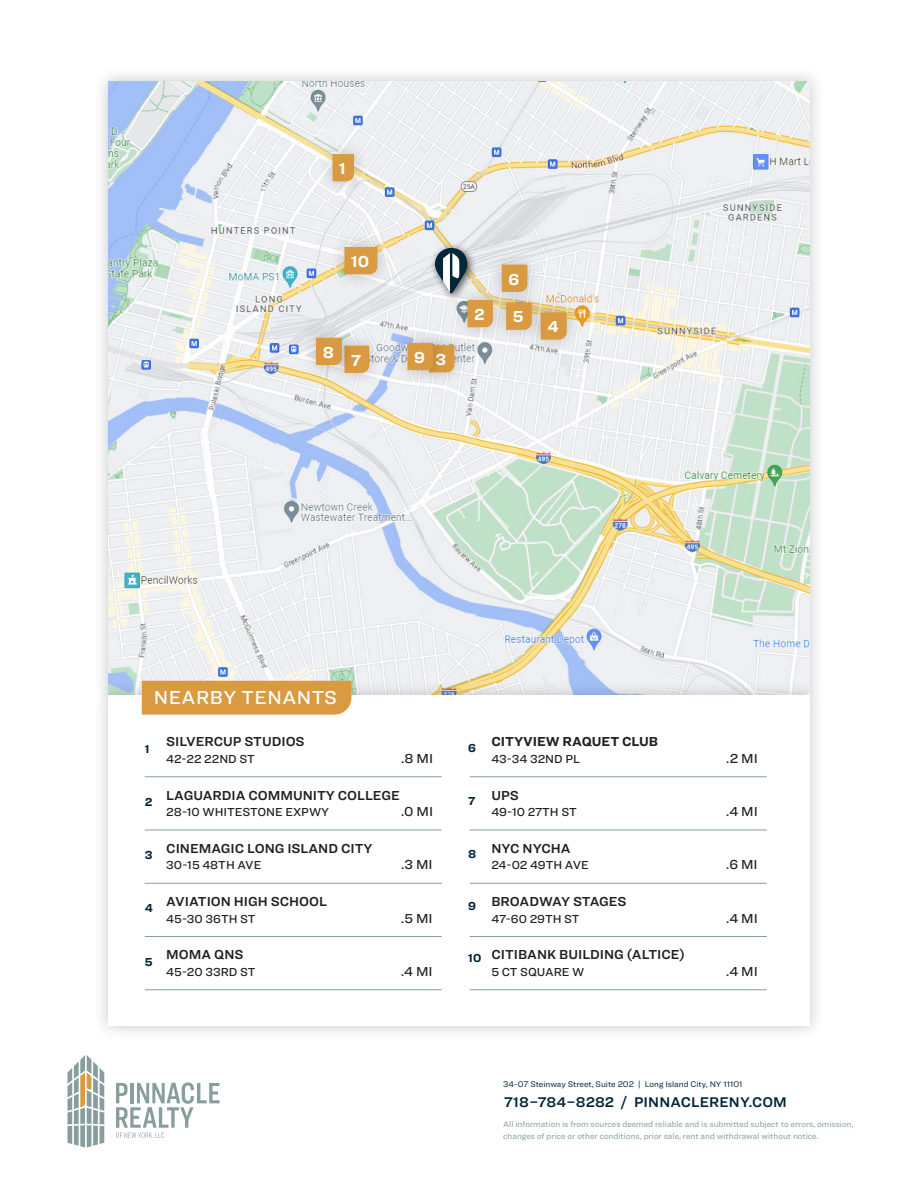
<style>
.page{position:relative;width:918px;height:1188px;background:#fff}
.page>*{position:absolute;margin:0;border:0;box-sizing:border-box;transform-origin:0 0}
.Listing_Type{font:500 19.5px "Ringside";letter-spacing:.025em;color:#fff}
.Map_Locations{font:700 16.5px "Ringside";color:#fff}
.t1{font:600 14.55px "Ringside";letter-spacing:.01em;color:#002439}
.bullets{font:600 13.5px "Ringside";color:#231f20}
.bullets-2{font:500 13.5px "Ringside";color:#231f20}
.bullets-3{font:700 13.5px "Ringside";color:#231f20}
.bullets-4{font:500 12px "Ringside";color:#231f20}
.Map_Locations-2{font:700 12px "Ringside";color:#002439}
.t2{font:8.4px/11.2px "Ringside";color:#889d9e}
.t3{font:8.4px "Ringside";color:#002439}
</style>
<div class="page">
<svg style="left:116px;top:1083px;width:104px;height:56px"></svg>
<svg style="left:68px;top:1055px;width:36px;height:92px"></svg>
<div style="left:93px;top:66px;width:733px;height:644px;background:#231f20;opacity:.25"></div>
<img style="left:108px;top:81px;width:702px;height:599px">
<div style="left:317px;top:139px;width:52px;height:58px;background:#231f20;opacity:.25"></div>
<svg style="left:333px;top:154px;width:21px;height:27px"></svg>
<div style="left:452px;top:285px;width:56px;height:57px;background:#231f20;opacity:.25"></div>
<svg style="left:468px;top:300px;width:23px;height:27px"></svg>
<div style="left:414px;top:330px;width:56px;height:58px;background:#231f20;opacity:.25"></div>
<div style="left:525px;top:297px;width:57px;height:58px;background:#231f20;opacity:.25"></div>
<svg style="left:547px;top:312px;width:20px;height:28px"></svg>
<div style="left:329px;top:232px;width:63px;height:58px;background:#231f20;opacity:.25"></div>
<svg style="left:344px;top:247px;width:33px;height:27px"></svg>
<div style="left:486px;top:249px;width:57px;height:58px;background:#231f20;opacity:.25"></div>
<svg style="left:502px;top:265px;width:25px;height:22px"></svg>
<div style="left:491px;top:287px;width:56px;height:58px;background:#231f20;opacity:.25"></div>
<svg style="left:506px;top:303px;width:26px;height:27px"></svg>
<div style="left:329px;top:330px;width:55px;height:58px;background:#231f20;opacity:.25"></div>
<div style="left:301px;top:322px;width:56px;height:58px;background:#231f20;opacity:.25"></div>
<svg style="left:316px;top:338px;width:53px;height:35px;background:#d9ab6b"></svg>
<div style="left:392px;top:328px;width:56px;height:57px;background:#231f20;opacity:.25"></div>
<svg style="left:408px;top:343px;width:46px;height:29px"></svg>
<div style="left:93px;top:680px;width:733px;height:361px;background:#231f20;opacity:.25"></div>
<div style="left:108px;top:695px;width:702px;height:331px;background:#fff"></div>
<hr style="left:145px;top:776px;width:297px;height:1px;background:#889d9e">
<hr style="left:145px;top:830px;width:297px;height:1px;background:#889d9e">
<hr style="left:145px;top:883px;width:297px;height:1px;background:#889d9e">
<hr style="left:145px;top:936px;width:297px;height:1px;background:#889d9e">
<hr style="left:145px;top:989px;width:297px;height:1px;background:#889d9e">
<hr style="left:470px;top:776px;width:297px;height:1px;background:#889d9e">
<hr style="left:470px;top:830px;width:297px;height:1px;background:#889d9e">
<hr style="left:470px;top:883px;width:297px;height:1px;background:#889d9e">
<hr style="left:470px;top:936px;width:297px;height:1px;background:#889d9e">
<hr style="left:470px;top:989px;width:297px;height:1px;background:#889d9e">
<div style="left:142px;top:681px;width:209px;height:34px;background:#d99a41"></div>
<div style="left:429px;top:242px;width:48px;height:61px;background:#231f20;opacity:.75"></div>
<svg style="left:435px;top:248px;width:32px;height:45px"></svg>
<p class="Map_Locations" style="left:339px;top:156px;width:8px">1</p>
<p class="Map_Locations" style="left:351px;top:249px;width:20px">10</p>
<p class="Map_Locations" style="left:323px;top:340px;width:13px">8</p>
<p class="Map_Locations" style="left:414px;top:345px;width:12px">9</p>
<p class="Map_Locations" style="left:351px;top:348px;width:11px">7</p>
<p class="Map_Locations" style="left:436px;top:347px;width:12px">3</p>
<p class="Map_Locations" style="left:474px;top:302px;width:12px">2</p>
<p class="Map_Locations" style="left:509px;top:267px;width:12px">6</p>
<p class="Map_Locations" style="left:513px;top:305px;width:12px">5</p>
<p class="Map_Locations" style="left:547px;top:314px;width:13px">4</p>
<p class="Listing_Type" style="left:154px;top:683px;width:185px">NEARBY TENANTS</p>
<p class="Map_Locations-2" style="left:145px;top:740px;width:6px">1</p>
<p class="Map_Locations-2" style="left:145px;top:793px;width:9px">2</p>
<p class="Map_Locations-2" style="left:145px;top:846px;width:9px">3</p>
<p class="Map_Locations-2" style="left:145px;top:899px;width:10px">4</p>
<p class="Map_Locations-2" style="left:145px;top:953px;width:9px">5</p>
<p class="bullets" style="left:166px;top:732px;width:140px">SILVERCUP STUDIOS</p>
<p class="bullets-4" style="left:166px;top:750px;width:90px">42-22 22ND ST</p>
<p class="bullets-2" style="left:401px;top:749px;width:33px">.8 MI</p>
<p class="bullets" style="left:166px;top:785px;width:235px">LAGUARDIA COMMUNITY COLLEGE</p>
<p class="bullets-4" style="left:166px;top:803px;width:164px">28-10 WHITESTONE EXPWY</p>
<p class="bullets-2" style="left:401px;top:802px;width:33px">.0 MI</p>
<p class="bullets" style="left:166px;top:838px;width:208px">CINEMAGIC LONG ISLAND CITY</p>
<p class="bullets-4" style="left:166px;top:857px;width:97px">30-15 48TH AVE</p>
<p class="bullets-2" style="left:401px;top:855px;width:33px">.3 MI</p>
<p class="bullets" style="left:166px;top:892px;width:162px">AVIATION HIGH SCHOOL</p>
<p class="bullets-4" style="left:166px;top:910px;width:91px">45-30 36TH ST</p>
<p class="bullets-2" style="left:401px;top:908px;width:33px">.5 MI</p>
<p class="bullets" style="left:166px;top:945px;width:79px">MOMA QNS</p>
<p class="bullets-4" style="left:166px;top:963px;width:91px">45-20 33RD ST</p>
<p class="bullets-2" style="left:401px;top:962px;width:33px">.4 MI</p>
<p class="Map_Locations-2" style="left:468px;top:739px;width:9px">6</p>
<p class="Map_Locations-2" style="left:468px;top:792px;width:9px">7</p>
<p class="Map_Locations-2" style="left:468px;top:845px;width:10px">8</p>
<p class="Map_Locations-2" style="left:468px;top:897px;width:9px">9</p>
<p class="Map_Locations-2" style="left:468px;top:949px;width:15px">10</p>
<p class="bullets-3" style="left:491px;top:732px;width:168px">CITYVIEW RAQUET CLUB</p>
<p class="bullets-4" style="left:491px;top:750px;width:90px">43-34 32ND PL</p>
<p class="bullets-2" style="left:726px;top:749px;width:33px">.2 MI</p>
<p class="bullets" style="left:491px;top:785px;width:29px">UPS</p>
<p class="bullets-4" style="left:491px;top:803px;width:87px">49-10 27TH ST</p>
<p class="bullets-2" style="left:726px;top:802px;width:33px">.4 MI</p>
<p class="bullets" style="left:491px;top:838px;width:81px">NYC NYCHA</p>
<p class="bullets-4" style="left:491px;top:857px;width:99px">24-02 49TH AVE</p>
<p class="bullets-2" style="left:726px;top:855px;width:33px">.6 MI</p>
<p class="bullets" style="left:491px;top:892px;width:137px">BROADWAY STAGES</p>
<p class="bullets-4" style="left:491px;top:910px;width:90px">47-60 29TH ST</p>
<p class="bullets-2" style="left:726px;top:908px;width:33px">.4 MI</p>
<p class="bullets" style="left:491px;top:945px;width:195px">CITIBANK BUILDING (ALTICE)</p>
<p class="bullets-4" style="left:491px;top:963px;width:94px">5 CT SQUARE W</p>
<p class="bullets-2" style="left:726px;top:962px;width:33px">.4 MI</p>
<p class="t3" style="left:503px;top:1078px;width:241px">34-07 Steinway Street, Suite 202 | Long Island City, NY 11101</p>
<h3 class="t1" style="left:504px;top:1091px;width:284px">718–784–8282 / PINNACLERENY.COM</h3>
<p class="t2" style="left:503px;top:1119px;width:352px">All information is from sources deemed reliable and is submitted subject to errors, omission, changes of price or other conditions, prior sale, rent and withdrawal without notice.</p>
</div>
